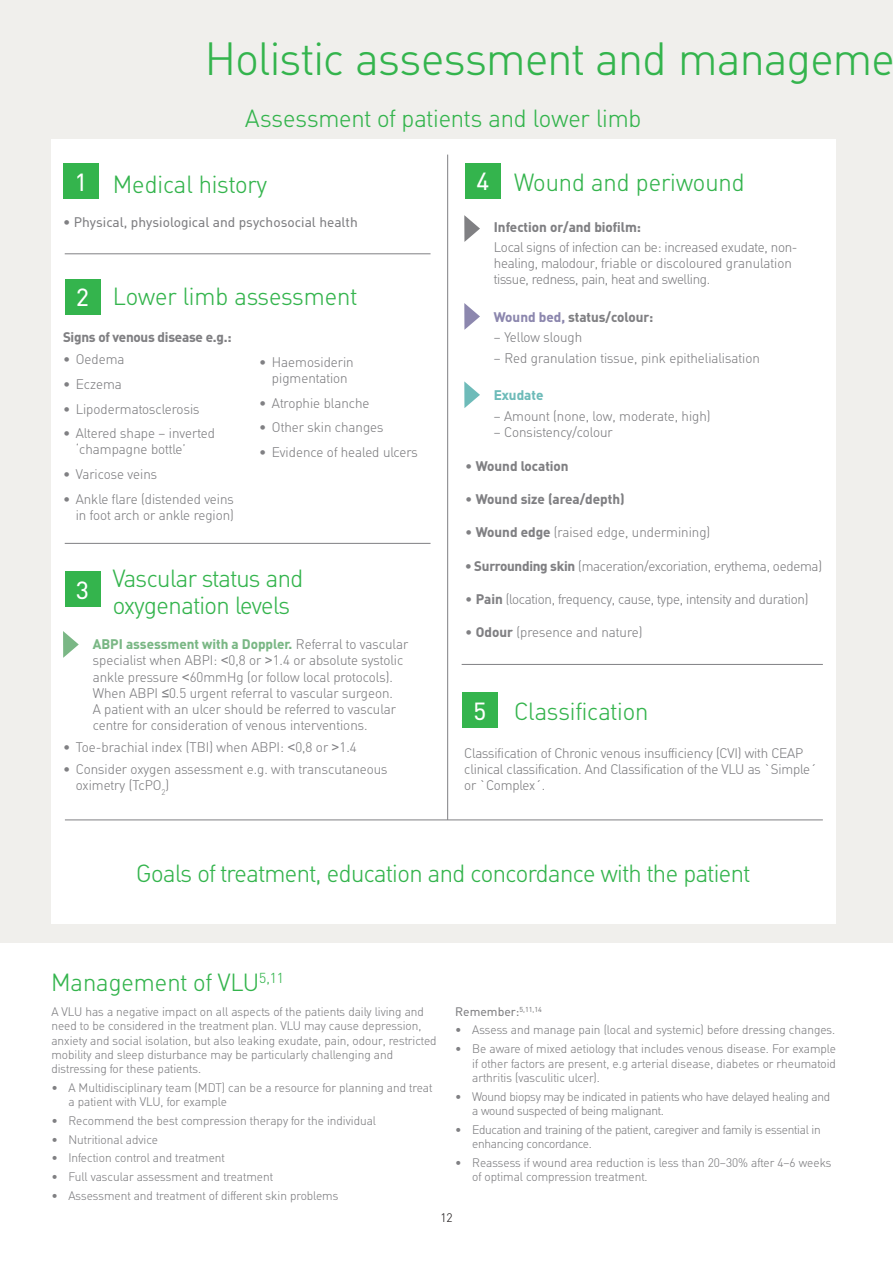
<style>
.page{position:relative;width:893px;height:1263px;background:#fff}
.page>*{position:absolute;margin:0;border:0;box-sizing:border-box;transform-origin:0 0}
.t1{font:300 45px "Molnlycke Din";letter-spacing:-.01em;color:#34b44d}
.t2{font:300 24px/27px "Molnlycke Din";letter-spacing:-.01em;color:#34b44d}
.t3{font:24px "Molnlycke Din";color:#fff}
.t4{font:300 13.5px/16.2px "Molnlycke Din";color:#808083}
.t5{font:300 13.5px/16.2px "Molnlycke Din";letter-spacing:-.02em;color:#808083}
.t6{font:700 13.5px "Molnlycke Din";color:#808083}
.t7{font:13.5px "Molnlycke Din";color:#808083}
.t8{font:700 13.5px "Molnlycke Din";color:#6ebbb9}
.t9{font:300 12px/14.4px "Molnlycke Din";color:#808083}
.t10{font:300 12px/14.4px "Molnlycke Din";letter-spacing:-.02em;color:#808083}
.t11{font:12px "Molnlycke Din";color:#808083}
.t12{font:300 12px "Molnlycke Din";color:#231f20}
.s1{font-weight:700;color:#7ab785}
.s2{font-family:"Arial";font-weight:400}
.s3{color:#8c87ae}
.s4{font-weight:300}
.s5{font-weight:700}
</style>
<div class="page">
<div style="left:0;top:0;width:893px;height:942px;background:#f0efec"></div>
<div style="left:51px;top:139px;width:785px;height:785px;background:#fff"></div>
<div style="left:63px;top:163px;width:36px;height:36px;background:#34b44d"></div>
<div style="left:65px;top:279px;width:35px;height:36px;background:#34b44d"></div>
<hr style="left:65px;top:254px;width:366px;height:1px;background:#808083">
<hr style="left:65px;top:543px;width:366px;height:1px;background:#808083">
<hr style="left:447px;top:155px;width:1px;height:665px;background:#808083">
<hr style="left:462px;top:664px;width:361px;height:1px;background:#808083">
<div style="left:462px;top:692px;width:36px;height:36px;background:#34b44d"></div>
<div style="left:465px;top:163px;width:36px;height:36px;background:#34b44d"></div>
<svg style="left:464px;top:215px;width:16px;height:27px"></svg>
<svg style="left:464px;top:303px;width:16px;height:27px"></svg>
<svg style="left:464px;top:381px;width:16px;height:27px"></svg>
<div style="left:65px;top:571px;width:35px;height:36px;background:#34b44d"></div>
<hr style="left:65px;top:820px;width:758px;height:1px;background:#808083">
<svg style="left:63px;top:631px;width:16px;height:27px"></svg>
<p class="t1" style="left:205px;top:34px;width:692px">Holistic assessment and manageme</p>
<p class="t3" style="left:74px;top:168px;width:14px">1</p>
<p class="t2" style="left:245px;top:105px;width:398px">Assessment of patients and lower limb</p>
<p class="t2" style="left:113px;top:171px;width:156px">Medical history</p>
<p class="t3" style="left:477px;top:167px;width:14px">4</p>
<p class="t2" style="left:514px;top:169px;width:232px">Wound and periwound</p>
<p class="t7" style="left:63px;top:214px;width:296px">• Physical, physiological and psychosocial health</p>
<p class="t3" style="left:76px;top:283px;width:14px">2</p>
<p class="t2" style="left:113px;top:283px;width:246px">Lower limb assessment</p>
<p class="t6" style="left:63px;top:329px;width:170px">Signs of venous disease e.g.:</p>
<p class="t4" style="left:63px;top:351px;width:63px">• Oedema</p>
<p class="t4" style="left:63px;top:376px;width:60px">• Eczema</p>
<p class="t4" style="left:63px;top:401px;width:138px">• Lipodermatosclerosis</p>
<p class="t4" style="left:76px;top:425px;width:141px;text-indent:-13px">• Altered shape – inverted ‘champagne bottle’</p>
<p class="t4" style="left:63px;top:466px;width:96px">• Varicose veins</p>
<p class="t4" style="left:63px;top:491px;width:172px;text-align:right">• Ankle flare (distended veins in foot arch or ankle region)</p>
<p class="t4" style="left:259px;top:354px;width:96px;text-align:center">• Haemosiderin pigmentation</p>
<p class="t4" style="left:259px;top:395px;width:112px">• Atrophie blanche</p>
<p class="t4" style="left:259px;top:420px;width:126px">• Other skin changes</p>
<p class="t4" style="left:259px;top:444px;width:160px">• Evidence of healed ulcers</p>
<p class="t3" style="left:76px;top:576px;width:14px">3</p>
<p class="t2" style="left:113px;top:566px;width:192px">Vascular status and oxygenation levels</p>
<p class="t4" style="left:93px;top:636px;width:317px;text-indent:-30px"><span class="s1">• ABPI assessment with a Doppler.</span> Referral to vascular specialist when ABPI: <span class="s2">&lt;</span>0,8 or <span class="s2">&gt;</span>1.4 or absolute systolic ankle pressure <span class="s2">&lt;</span>60mmHg (or follow local protocols).<br>When ABPI <span class="s2">≤</span>0.5 urgent referral to vascular surgeon.<br>A patient with an ulcer should be referred to vascular centre for consideration of venous interventions.</p>
<p class="t4" style="left:63px;top:739px;width:295px">• Toe-brachial index (TBI) when ABPI: <span class="s2">&lt;</span>0,8 or <span class="s2">&gt;</span>1.4</p>
<p class="t4" style="left:76px;top:762px;width:313px;text-indent:-13px">• Consider oxygen assessment e.g. with transcutaneous oximetry (TcPO<sub>2</sub>)</p>
<p class="t6" style="left:494px;top:218px;width:149px">Infection or/and biofilm:</p>
<p class="t5" style="left:494px;top:239px;width:305px">Local signs of infection can be: increased exudate, non&shy;healing, malodour, friable or discoloured granulation tissue, redness, pain, heat and swelling.</p>
<p class="t6" style="left:494px;top:309px;width:161px"><span class="s3">Wound bed,</span> status/colour:</p>
<p class="t4" style="left:494px;top:330px;width:90px">– Yellow slough</p>
<p class="t4" style="left:494px;top:350px;width:267px">– Red granulation tissue, pink epithelialisation</p>
<p class="t8" style="left:494px;top:387px;width:51px">Exudate</p>
<p class="t4" style="left:494px;top:408px;width:218px">– Amount (none, low, moderate, high)</p>
<p class="t4" style="left:494px;top:424px;width:120px">– Consistency/colour</p>
<p class="t6" style="left:465px;top:458px;width:105px"><span class="s4">•</span> Wound location</p>
<p class="t6" style="left:465px;top:491px;width:161px"><span class="s4">•</span> Wound size (area/depth)</p>
<p class="t4" style="left:465px;top:525px;width:247px">• <span class="s5">Wound edge</span> (raised edge, undermining)</p>
<p class="t5" style="left:465px;top:558px;width:359px"><span class="s5">• Surrounding skin</span> (maceration/excoriation, erythema, oedema)</p>
<p class="t5" style="left:465px;top:591px;width:345px">• <span class="s5">Pain</span> (location, frequency, cause, type, intensity and duration)</p>
<p class="t4" style="left:465px;top:624px;width:179px">• <span class="s5">Odour</span> (presence and nature)</p>
<p class="t2" style="left:514px;top:698px;width:136px">Classification</p>
<p class="t4" style="left:464px;top:745px;width:354px">Classification of Chronic venous insufficiency (CVI) with CEAP clinical classification. And Classification of the VLU as `Simple´ or `Complex´.</p>
<p class="t3" style="left:473px;top:697px;width:14px">5</p>
<p class="t2" style="left:136px;top:860px;width:615px">Goals of treatment, education and concordance with the patient</p>
<p class="t2" style="left:51px;top:969px;width:235px">Management of VLU<sup>5,11</sup></p>
<p class="t9" style="left:51px;top:1004px;width:387px">A VLU has a negative impact on all aspects of the patients daily living and need to be considered in the treatment plan. VLU may cause depression, anxiety and social isolation, but also leaking exudate, pain, odour, restricted mobility and sleep disturbance may be particularly challenging and distressing for these patients.</p>
<p class="t9" style="left:68px;top:1081px;width:365px;text-indent:-17px">• A Multidisciplinary team (MDT) can be a resource for planning and treat a patient with VLU, for example</p>
<p class="t9" style="left:51px;top:1114px;width:326px">• Recommend the best compression therapy for the individual</p>
<p class="t9" style="left:51px;top:1132px;width:108px">• Nutritional advice</p>
<p class="t9" style="left:51px;top:1151px;width:175px">• Infection control and treatment</p>
<p class="t9" style="left:51px;top:1170px;width:223px">• Full vascular assessment and treatment</p>
<p class="t9" style="left:51px;top:1188px;width:288px">• Assessment and treatment of different skin problems</p>
<p class="t11" style="left:455px;top:1004px;width:88px">Remember:<sup>5,11,14</sup></p>
<p class="t9" style="left:455px;top:1023px;width:382px">• Assess and manage pain (local and systemic) before dressing changes.</p>
<p class="t9" style="left:472px;top:1042px;width:365px;text-align:justify;text-indent:-17px">• Be aware of mixed aetiology that includes venous disease. For example if other factors are present, e.g arterial disease, diabetes or rheumatoid arthritis (vasculitic ulcer).</p>
<p class="t10" style="left:472px;top:1089px;width:360px;text-indent:-17px">• Wound biopsy may be indicated in patients who have delayed healing and a wound suspected of being malignant.</p>
<p class="t10" style="left:472px;top:1122px;width:350px;text-indent:-17px">• Education and training of the patient, caregiver and family is essential in enhancing concordance.</p>
<p class="t9" style="left:472px;top:1155px;width:361px;text-indent:-17px">• Reassess if wound area reduction is less than 20–30% after 4–6 weeks of optimal compression treatment.</p>
<p class="t12" style="left:440px;top:1211px;width:14px">12</p>
</div>
